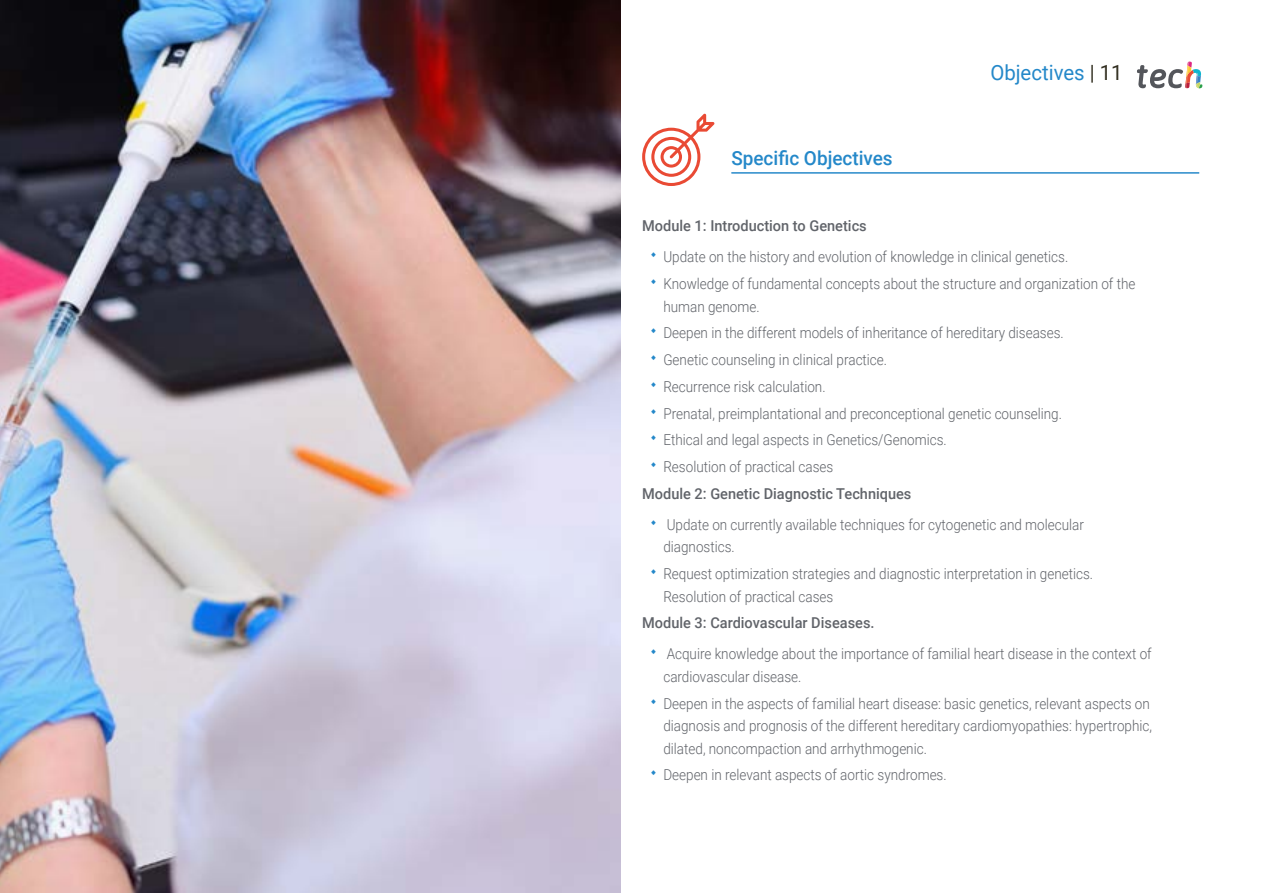
<style>
.page{position:relative;width:1263px;height:893px;background:#fff}
.page>*{position:absolute;margin:0;border:0;box-sizing:border-box;transform-origin:0 0}
.t1{font:21px "Roboto";color:#2488c9}
.t2{font:500 19.5px "Roboto";color:#2488c9}
.t3{font:300 15px/26.7px "Roboto";color:#61646a;scale:.9 1}
.t4{font:500 15px "Roboto";color:#61646a}
.s1{color:#312e20}
</style>
<div class="page">
<svg style="left:642px;top:114px;width:72px;height:72px"></svg>
<hr style="left:731px;top:173px;width:468px;height:1px;background:#2488c9">
<svg style="left:1137px;top:62px;width:65px;height:27px"></svg>
<img style="left:0;top:0;width:621px;height:893px">
<h2 class="t2" style="left:731px;top:144px;width:163px">Specific Objectives</h2>
<h1 class="t1" style="left:990px;top:57px;width:134px">Objectives <span class="s1">| 11</span></h1>
<p class="t4" style="left:642px;top:215px;width:226px">Module 1: Introduction to Genetics</p>
<p class="t3" style="left:663px;top:243px;width:526px">Update on the history and evolution of knowledge in clinical genetics.<br>Knowledge of fundamental concepts about the structure and organization of the</p>
<p class="t3" style="left:663px;top:292px;width:446px">human genome.<br>Deepen in the different models of inheritance of hereditary diseases.<br>Genetic counseling in clinical practice.<br>Recurrence risk calculation.<br>Prenatal, preimplantational and preconceptional genetic counseling.<br>Ethical and legal aspects in Genetics/Genomics.<br>Resolution of practical cases</p>
<p class="t4" style="left:642px;top:483px;width:271px">Module 2: Genetic Diagnostic Techniques</p>
<p class="t3" style="left:663px;top:513px;width:469px;line-height:22.5px">Update on currently available techniques for cytogenetic and molecular diagnostics.</p>
<p class="t3" style="left:663px;top:562px;width:479px;line-height:22.5px">Request optimization strategies and diagnostic interpretation in genetics.<br>Resolution of practical cases</p>
<p class="t4" style="left:642px;top:612px;width:234px">Module 3: Cardiovascular Diseases.</p>
<p class="t3" style="left:663px;top:642px;width:544px;line-height:22.5px">Acquire knowledge about the importance of familial heart disease in the context of cardiovascular disease.</p>
<p class="t3" style="left:663px;top:691px;width:544px;line-height:22.5px">Deepen in the aspects of familial heart disease: basic genetics, relevant aspects on diagnosis and prognosis of the different hereditary cardiomyopathies: hypertrophic, dilated, noncompaction and arrhythmogenic.</p>
<p class="t3" style="left:663px;top:761px;width:316px">Deepen in relevant aspects of aortic syndromes.</p>
</div>
